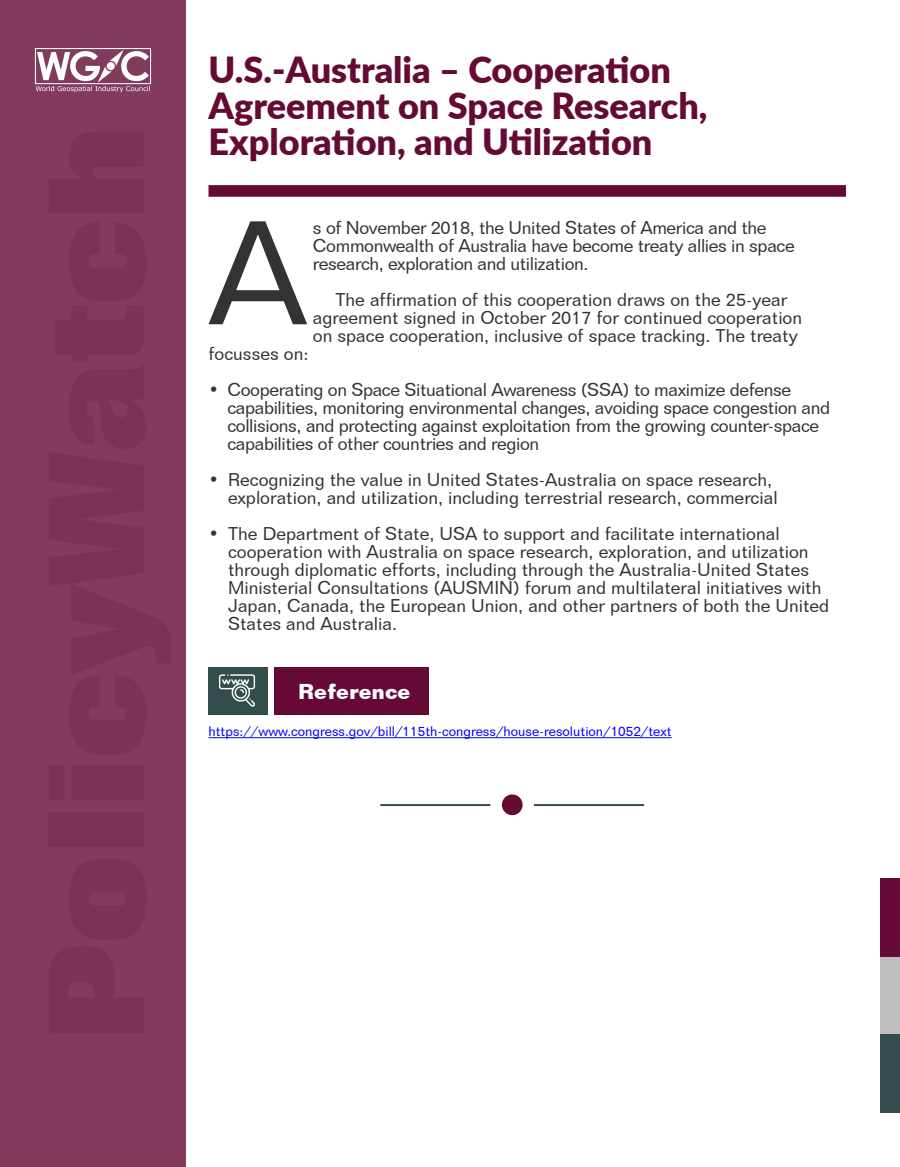
<style>
.page{position:relative;width:900px;height:1167px;background:#fff}
.page>*{position:absolute;margin:0;border:0;box-sizing:border-box;transform-origin:0 0}
.t1{font:144.3px "Folio BT";color:#333}
.t2{font:900 36px/36px "Lato";color:#650a35}
.t3{font:700 21px "Folio BT";color:#fff}
.t4{font:18px/18px "Folio BT";color:#333}
.t5{font:18px/18px "Folio BT";letter-spacing:-.02em;color:#333}
.t6{font:13.5px "Folio BT";color:#00f}
</style>
<div class="page">
<div style="left:0;top:0;width:186px;height:1166px;background:#833b5d"></div>
<div style="left:880px;top:956px;width:20px;height:78px;background:#bfbfbf"></div>
<div style="left:880px;top:1034px;width:20px;height:78px;background:#334d4c"></div>
<div style="left:880px;top:877px;width:20px;height:79px;background:#650a35"></div>
<svg style="left:35px;top:48px;width:116px;height:44px"></svg>
<div style="left:208px;top:185px;width:638px;height:12px;background:#650a35"></div>
<div style="left:208px;top:667px;width:60px;height:47px;background:#334d4c"></div>
<div style="left:274px;top:667px;width:155px;height:47px;background:#650a35"></div>
<hr style="left:208px;top:737px;width:464px;height:1px;background:#00f">
<svg style="left:219px;top:674px;width:36px;height:32px"></svg>
<hr style="left:380px;top:803px;width:110px;height:2px;background:#334d4c">
<hr style="left:534px;top:803px;width:110px;height:2px;background:#334d4c">
<div style="left:502px;top:794px;width:21px;height:21px;background:#650a35;border-radius:50%"></div>
<h2 class="t2" style="left:208px;top:50px;width:501px">U.S.-Australia – Cooperation<br>Agreement on Space Research,<br>Exploration, and Utilization</h2>
<h1 class="t1" style="left:208px;top:185px;width:100px">A</h1>
<p class="t5" style="left:313px;top:218px;width:483px">s of November 2018, the United States of America and the<br>Commonwealth of Australia have become treaty allies in space research, exploration and utilization.</p>
<p class="t4" style="left:313px;top:290px;width:491px;text-align:center">The affirmation of this cooperation draws on the 25-year agreement signed in October 2017 for continued cooperation on space cooperation, inclusive of space tracking. The treaty</p>
<p class="t4" style="left:208px;top:344px;width:102px">focusses on:</p>
<p class="t5" style="left:227px;top:380px;width:604px;text-indent:-19px">• Cooperating on Space Situational Awareness (SSA) to maximize defense capabilities, monitoring environmental changes, avoiding space congestion and collisions, and protecting against exploitation from the growing counter-space capabilities of other countries and region</p>
<p class="t4" style="left:228px;top:470px;width:551px;text-indent:-20px">• Recognizing the value in United States-Australia on space research, exploration, and utilization, including terrestrial research, commercial</p>
<p class="t4" style="left:228px;top:524px;width:603px;text-indent:-20px">• The Department of State, USA to support and facilitate international cooperation with Australia on space research, exploration, and utilization through diplomatic efforts, including through the Australia-United States Ministerial Consultations (AUSMIN) forum and multilateral initiatives with Japan, Canada, the European Union, and other partners of both the United States and Australia.</p>
<p class="t3" style="left:298px;top:678px;width:114px">Reference</p>
<p class="t6" style="left:208px;top:723px;width:465px">https://www.congress.gov/bill/115th-congress/house-resolution/1052/text</p>
</div>
